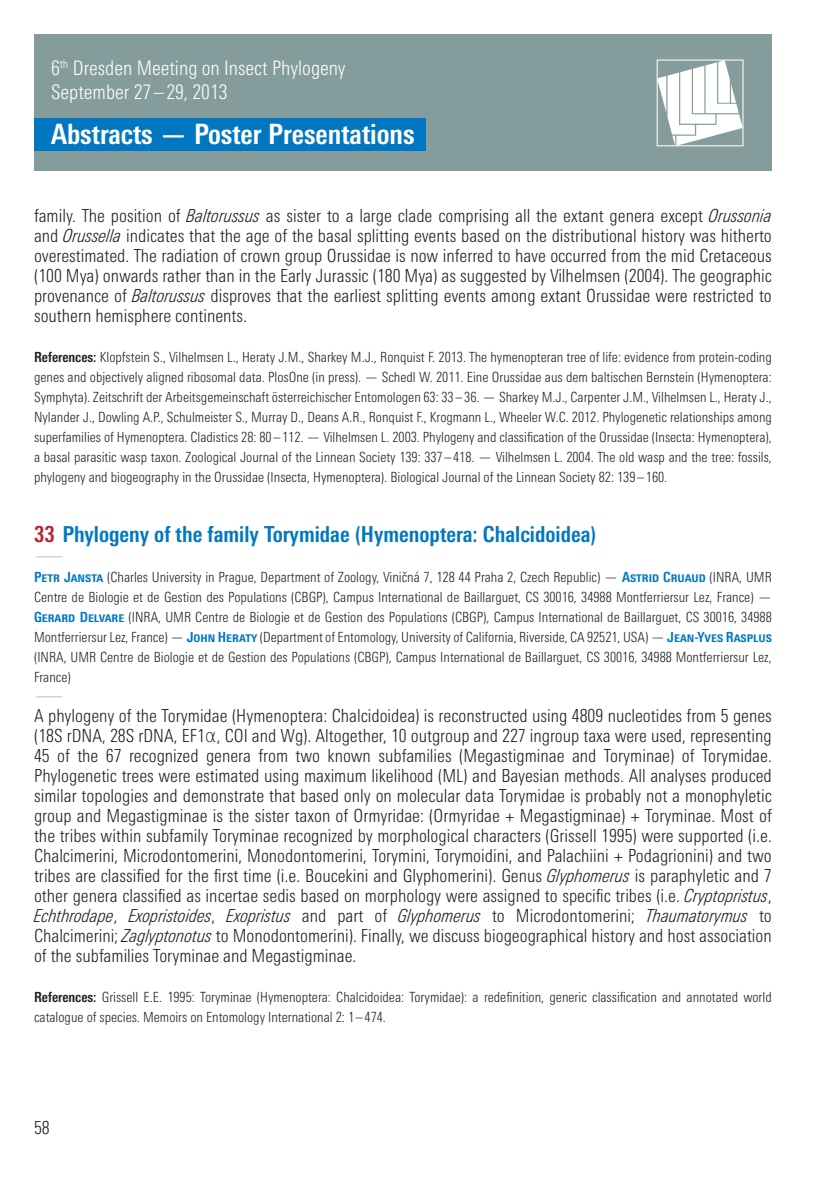
<style>
.page{position:relative;width:840px;height:1191px;background:#fff}
.page>*{position:absolute;margin:0;border:0;box-sizing:border-box;transform-origin:0 0}
.t1{font:700 condensed 28px "Univers Next Pro";color:#fff}
.t2{font:700 condensed 22px "Univers Next Pro";color:#0077c0}
.t3{font:300 condensed 20px/24px "Univers Next Pro";color:#fff}
.t4{font:300 condensed 18px/20px "Univers Next Pro";color:#231f20;text-align:justify}
.t5{font:300 condensed 18px "Univers Next Pro";color:#b2b3b7;scale:2 1}
.t6{font:300 condensed 14px/20px "Univers Next Pro";color:#231f20;text-align:justify}
.s1{font-style:italic}
.s2{font-weight:700}
.s3{color:#b72837}
.s4{font-weight:700;color:#0077c0}
.s5{font-family:"DejaVu Sans";font-weight:200;font-stretch:normal}
</style>
<div class="page">
<div style="left:34px;top:34px;width:737px;height:136px;background:#859c9c"></div>
<div style="left:34px;top:118px;width:391px;height:32px;background:#0077c0"></div>
<img style="left:658px;top:62px;width:83px;height:82px">
<div style="left:656px;top:60px;width:87px;height:86px;border:1px solid #fff"></div>
<p class="t3" style="left:51px;top:56px;width:296px">6<sup>th</sup> Dresden Meeting on Insect Phylogeny<br>September 27– 29, 2013</p>
<h1 class="t1" style="left:51px;top:117px;width:365px">Abstracts — Poster Presentations</h1>
<p class="t4" style="left:34px;top:206px;width:739px">family. The position of <span class="s1">Baltorussus</span> as sister to a large clade comprising all the extant genera except <span class="s1">Orussonia </span>and <span class="s1">Orussella</span> indicates that the age of the basal splitting events based on the distributional history was hitherto overestimated. The radiation of crown group Orussidae is now inferred to have occurred from the mid Cretaceous (100 Mya) onwards rather than in the Early Jurassic (180 Mya) as suggested by Vilhelmsen (2004). The geographic provenance of <span class="s1">Baltorussus</span> disproves that the earliest splitting events among extant Orussidae were restricted to southern hemisphere continents.</p>
<p class="t6" style="left:34px;top:347px;width:739px"><span class="s2">References:</span> Klopfstein S., Vilhelmsen L., Heraty J.M., Sharkey M.J., Ronquist F. 2013. The hymenopteran tree of life: evidence from protein-coding genes and objectively aligned ribosomal data. PlosOne (in press). — Schedl W. 2011. Eine Orussidae aus dem baltischen Bernstein (Hymenoptera:<br>Symphyta). Zeitschrift der Arbeitsgemeinschaft österreichischer Entomologen 63: 33 –36. — Sharkey M.J., Carpenter J.M., Vilhelmsen L., Heraty J., Nylander J., Dowling A.P., Schulmeister S., Murray D., Deans A.R., Ronquist F., Krogmann L., Wheeler W.C. 2012. Phylogenetic relationships among superfamilies of Hymenoptera. Cladistics 28: 80– 112. — Vilhelmsen L. 2003. Phylogeny and classification of the Orussidae (Insecta: Hymenoptera), a basal parasitic wasp taxon. Zoological Journal of the Linnean Society 139: 337–418. — Vilhelmsen L. 2004. The old wasp and the tree: fossils, phylogeny and biogeography in the Orussidae (Insecta, Hymenoptera). Biological Journal of the Linnean Society 82: 139–160.</p>
<p class="t2" style="left:34px;top:521px;width:563px"><span class="s3">33</span> Phylogeny of the family Torymidae (Hymenoptera: Chalcidoidea)</p>
<p class="t5" style="left:31px;top:545px;width:20px">—</p>
<p class="t6" style="left:34px;top:567px;width:739px"><span class="s4">Petr Jansta</span> (Charles University in Prague, Department of Zoology, Viničná 7, 128 44 Praha 2, Czech Republic) — <span class="s4">Astrid Cruaud</span> (INRA, UMR Centre de Biologie et de Gestion des Populations (CBGP), Campus International de Baillarguet, CS 30016, 34988 Montferriersur Lez, France) — <span class="s4">Gerard Delvare</span> (INRA, UMR Centre de Biologie et de Gestion des Populations (CBGP), Campus International de Baillarguet, CS 30016, 34988<br>Montferriersur Lez, France) — <span class="s4">John Heraty</span> (Department of Entomology, University of California, Riverside, CA 92521, USA) — <span class="s4">Jean-Yves Rasplus </span>(INRA, UMR Centre de Biologie et de Gestion des Populations (CBGP), Campus International de Baillarguet, CS 30016, 34988 Montferriersur Lez, France)</p>
<p class="t5" style="left:31px;top:685px;width:20px">—</p>
<p class="t4" style="left:34px;top:706px;width:739px">A phylogeny of the Torymidae (Hymenoptera: Chalcidoidea) is reconstructed using 4809 nucleotides from 5 genes (18S rDNA, 28S rDNA, EF1<span class="s5">α</span>, COI and Wg). Altogether, 10 outgroup and 227 ingroup taxa were used, representing 45 of the 67 recognized genera from two known subfamilies (Megastigminae and Toryminae) of Torymidae.<br>Phylogenetic trees were estimated using maximum likelihood (ML) and Bayesian methods. All analyses produced similar topologies and demonstrate that based only on molecular data Torymidae is probably not a monophyletic group and Megastigminae is the sister taxon of Ormyridae: (Ormyridae + Megastigminae) + Toryminae. Most of the tribes within subfamily Toryminae recognized by morphological characters (Grissell 1995) were supported (i.e.<br>Chalcimerini, Microdontomerini, Monodontomerini, Torymini, Torymoidini, and Palachiini + Podagrionini) and two tribes are classified for the first time (i.e. Boucekini and Glyphomerini). Genus <span class="s1">Glyphomerus</span> is paraphyletic and 7 other genera classified as incertae sedis based on morphology were assigned to specific tribes (i.e. <span class="s1">Cryptopristus</span>, <span class="s1">Echthrodape</span>, <span class="s1">Exopristoides</span>, <span class="s1">Exopristus</span> and part of <span class="s1">Glyphomerus</span> to Microdontomerini; <span class="s1">Thaumatorymus</span> to Chalcimerini; <span class="s1">Zaglyptonotus</span> to Monodontomerini). Finally, we discuss biogeographical history and host association of the subfamilies Toryminae and Megastigminae.</p>
<p class="t6" style="left:34px;top:987px;width:738px"><span class="s2">References:</span> Grissell E.E. 1995: Toryminae (Hymenoptera: Chalcidoidea: Torymidae): a redefinition, generic classification and annotated world catalogue of species. Memoirs on Entomology International 2: 1– 474.</p>
<p class="t4" style="left:34px;top:1117px;width:17px">58</p>
</div>
